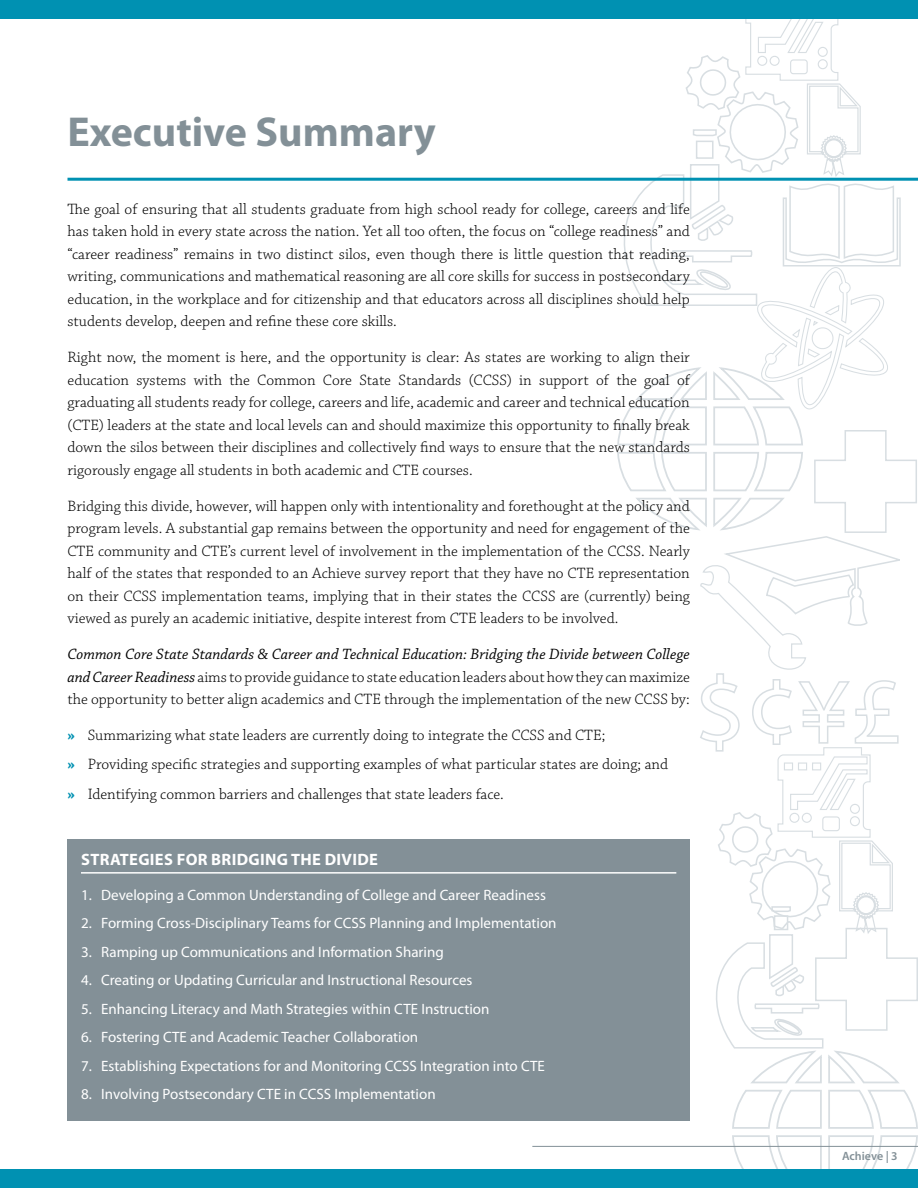
<style>
.page{position:relative;width:918px;height:1188px;background:#fff}
.page>*{position:absolute;margin:0;border:0;box-sizing:border-box;transform-origin:0 0}
.t1{font:700 42px "Myriad Pro";color:#839097}
.t2{font:700 16.5px "Myriad Pro";letter-spacing:.075em;color:#fff}
.t3{font:300 15.75px/22.5px "Chaparral Pro";color:#000;text-align:justify}
.t4{font:15px "Myriad Pro";color:#fff}
.t5{font:600 12px "Myriad Pro";color:#839097}
.s1{font-weight:400;font-style:italic}
.s2{font-weight:700;color:#0091b2}
</style>
<div class="page">
<svg style="left:612px;top:18px;width:306px;height:1152px"></svg>
<hr style="left:68px;top:178px;width:850px;height:3px;background:#0091b2">
<div style="left:68px;top:839px;width:622px;height:281px;background:#839097"></div>
<hr style="left:81px;top:872px;width:595px;height:2px;background:#fff">
<div style="left:0;top:0;width:918px;height:18px;background:#0091b2"></div>
<div style="left:0;top:1170px;width:918px;height:18px;background:#0091b2"></div>
<hr style="left:532px;top:1146px;width:386px;height:1px;background:#839097">
<h1 class="t1" style="left:68px;top:105px;width:370px">EXECUTIVE SUMMARY</h1>
<p class="t3" style="left:68px;top:198px;width:624px">The goal of ensuring that all students graduate from high school ready for college, careers and life has taken hold in every state across the nation. Yet all too often, the focus on “college readiness” and “career readiness” remains in two distinct silos, even though there is little question that reading, writing, communications and mathematical reasoning are all core skills for success in postsecondary education, in the workplace and for citizenship and that educators across all disciplines should help students develop, deepen and refine these core skills.</p>
<p class="t3" style="left:68px;top:347px;width:624px">Right now, the moment is here, and the opportunity is clear: As states are working to align their education systems with the Common Core State Standards (CCSS) in support of the goal of graduating all students ready for college, careers and life, academic and career and technical education (CTE) leaders at the state and local levels can and should maximize this opportunity to finally break down the silos between their disciplines and collectively find ways to ensure that the new standards rigorously engage all students in both academic and CTE courses.</p>
<p class="t3" style="left:68px;top:495px;width:624px">Bridging this divide, however, will happen only with intentionality and forethought at the policy and program levels. A substantial gap remains between the opportunity and need for engagement of the CTE community and CTE’s current level of involvement in the implementation of the CCSS. Nearly half of the states that responded to an Achieve survey report that they have no CTE representation on their CCSS implementation teams, implying that in their states the CCSS are (currently) being viewed as purely an academic initiative, despite interest from CTE leaders to be involved.</p>
<p class="t3" style="left:68px;top:644px;width:624px"><span class="s1">Common Core State Standards &amp; Career and Technical Education: Bridging the Divide between College and Career Readiness</span> aims to provide guidance to state education leaders about how they can maximize the opportunity to better align academics and CTE through the implementation of the new CCSS by:</p>
<p class="t3" style="left:68px;top:721px;width:602px;line-height:29.2px;text-align:left"><span class="s2">»</span> Summarizing what state leaders are currently doing to integrate the CCSS and CTE;<br><span class="s2">»</span> Providing specific strategies and supporting examples of what particular states are doing; and <span class="s2">»</span> Identifying common barriers and challenges that state leaders face.</p>
<p class="t2" style="left:81px;top:849px;width:20px">STRATE</p>
<p class="t2" style="left:138px;top:849px;width:224px">GIES FOR BRIDGING THE DIVIDE</p>
<p class="t4" style="left:81px;top:886px;width:466px">1. Developing a Common Understanding of College and Career Readiness</p>
<p class="t4" style="left:81px;top:914px;width:477px">2. Forming Cross-Disciplinary Teams for CCSS Planning and Implementation</p>
<p class="t4" style="left:81px;top:943px;width:364px">3. Ramping up Communications and Information Sharing</p>
<p class="t4" style="left:81px;top:971px;width:393px">4. Creating or Updating Curricular and Instructional Resources</p>
<p class="t4" style="left:81px;top:1000px;width:410px">5. Enhancing Literacy and Math Strategies within CTE Instruction</p>
<p class="t4" style="left:81px;top:1028px;width:339px">6. Fostering CTE and Academic Teacher Collaboration</p>
<p class="t4" style="left:81px;top:1057px;width:465px">7. Establishing Expectations for and Monitoring CCSS Integration into CTE</p>
<p class="t4" style="left:81px;top:1085px;width:356px">8. Involving Postsecondary CTE in CCSS Implementation</p>
<p class="t5" style="left:842px;top:1149px;width:57px">Achieve | 3</p>
</div>
